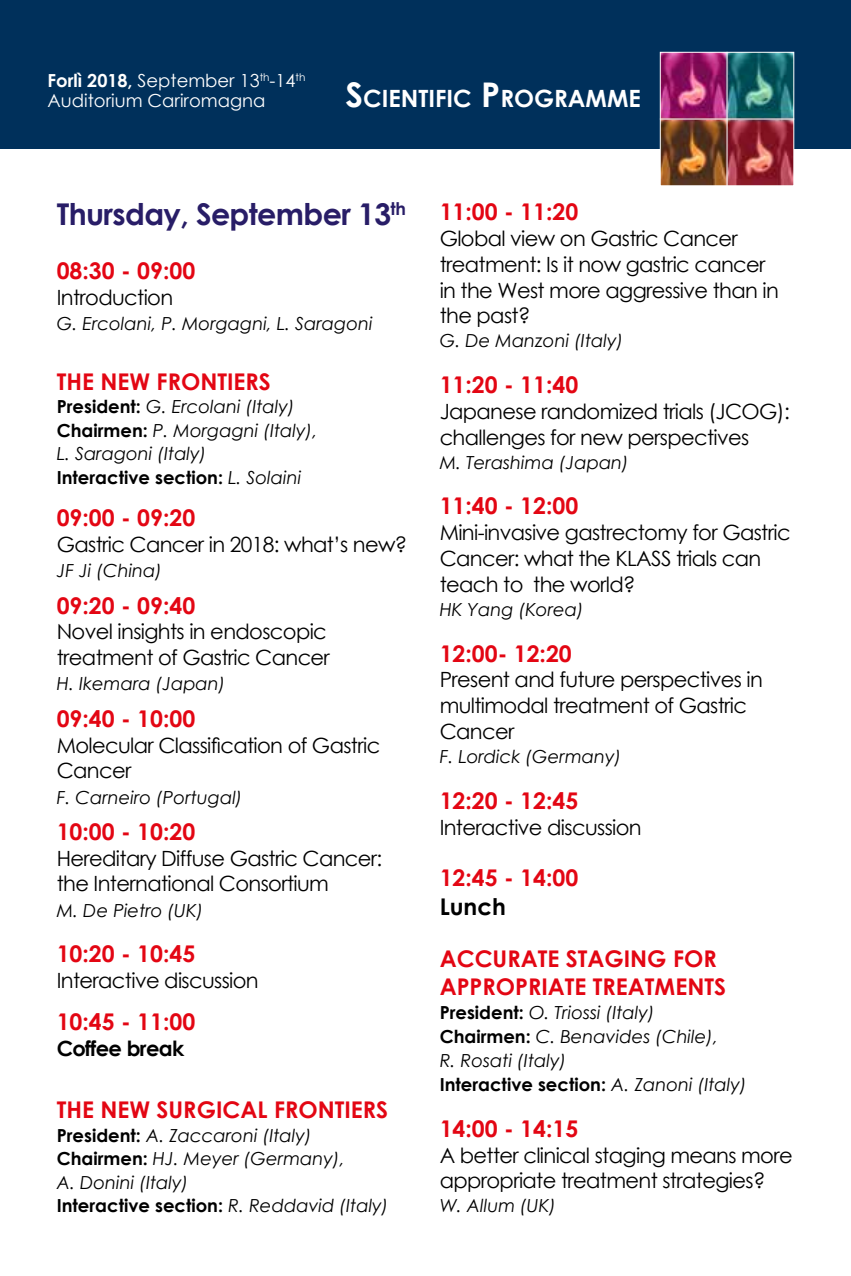
<style>
.page{position:relative;width:851px;height:1276px;background:#fff}
.page>*{position:absolute;margin:0;border:0;box-sizing:border-box;transform-origin:0 0}
.t1{font:700 30px "Century Gothic";letter-spacing:-.02em;color:#281d67}
.t2{font:700 23.8px "Century Gothic";color:#fff}
.t3{font:700 23px/28.8px "Century Gothic";color:#e30613}
.t4{font:700 23px "Century Gothic";color:#000}
.t5{font:21px/25.8px "Century Gothic";letter-spacing:-.03em;color:#000}
.t6{font:700 21px "Century Gothic";letter-spacing:-.03em;color:#000}
.t7{font:italic 18px/23.4px "Century Gothic";color:#000}
.t8{font:18px/20px "Century Gothic";color:#fff}
.s1{font-weight:700}
.s2{font-size:34px}
.s3{font-weight:700;font-style:normal}
</style>
<div class="page">
<div style="left:0;top:0;width:850px;height:148px;background:#00305b"></div>
<img style="left:661px;top:54px;width:131px;height:130px">
<div style="left:659px;top:52px;width:135px;height:134px;border:1px solid #fff"></div>
<hr style="left:659px;top:118px;width:135px;height:1px;background:#fff">
<hr style="left:726px;top:52px;width:1px;height:134px;background:#fff">
<p class="t8" style="left:48px;top:70px;width:259px"><span class="s1">Forlì 2018,</span> September 13<sup>th</sup>-14<sup>th<br></sup>Auditorium Cariromagna</p>
<p class="t2" style="left:345px;top:81px;width:297px"><span class="s2">S</span>CIENTIFIC <span class="s2">P</span>ROGRAMME</p>
<h1 class="t1" style="left:57px;top:192px;width:350px">Thursday, September 13<sup>th</sup></h1>
<p class="t3" style="left:57px;top:255px;width:140px">08:30 - 09:00</p>
<p class="t5" style="left:57px;top:284px;width:118px">Introduction</p>
<p class="t7" style="left:57px;top:311px;width:317px">G. Ercolani, P. Morgagni, L. Saragoni</p>
<p class="t3" style="left:57px;top:366px;width:215px">THE NEW FRONTIERS</p>
<p class="t7" style="left:57px;top:394px;width:262px"><span class="s3">President:</span> G. Ercolani (Italy)<br><span class="s3">Chairmen:</span> P. Morgagni (Italy),<br>L. Saragoni (Italy)<br><span class="s3">Interactive section:</span> L. Solaini</p>
<p class="t3" style="left:57px;top:502px;width:140px">09:00 - 09:20</p>
<p class="t5" style="left:57px;top:531px;width:352px">Gastric Cancer in 2018: what’s new?</p>
<p class="t7" style="left:57px;top:558px;width:107px">JF Ji (China)</p>
<p class="t3" style="left:57px;top:590px;width:140px">09:20 - 09:40</p>
<p class="t5" style="left:57px;top:619px;width:275px">Novel insights in endoscopic treatment of Gastric Cancer</p>
<p class="t7" style="left:57px;top:672px;width:170px">H. Ikemara (Japan)</p>
<p class="t3" style="left:57px;top:703px;width:140px">09:40 - 10:00</p>
<p class="t5" style="left:57px;top:732px;width:325px">Molecular Classification of Gastric<br>Cancer</p>
<p class="t7" style="left:57px;top:785px;width:187px">F. Carneiro (Portugal)</p>
<p class="t3" style="left:57px;top:816px;width:140px">10:00 - 10:20</p>
<p class="t5" style="left:57px;top:845px;width:327px">Hereditary Diffuse Gastric Cancer: the International Consortium</p>
<p class="t7" style="left:57px;top:898px;width:148px">M. De Pietro (UK)</p>
<p class="t3" style="left:57px;top:938px;width:140px">10:20 - 10:45</p>
<p class="t5" style="left:57px;top:967px;width:203px">Interactive discussion</p>
<p class="t3" style="left:57px;top:1006px;width:140px">10:45 - 11:00</p>
<p class="t6" style="left:57px;top:1032px;width:129px">Coffee break</p>
<p class="t3" style="left:57px;top:1094px;width:333px">THE NEW SURGICAL FRONTIERS</p>
<p class="t7" style="left:57px;top:1123px;width:333px"><span class="s3">President:</span> A. Zaccaroni (Italy)<br><span class="s3">Chairmen:</span> HJ. Meyer (Germany),<br>A. Donini (Italy)<br><span class="s3">Interactive section:</span> R. Reddavid (Italy)</p>
<p class="t3" style="left:439px;top:196px;width:140px">11:00 - 11:20</p>
<p class="t5" style="left:439px;top:225px;width:341px">Global view on Gastric Cancer treatment: Is it now gastric cancer in the West more aggressive than in the past?</p>
<p class="t7" style="left:439px;top:329px;width:185px">G. De Manzoni (Italy)</p>
<p class="t3" style="left:439px;top:369px;width:140px">11:20 - 11:40</p>
<p class="t5" style="left:439px;top:398px;width:351px">Japanese randomized trials (JCOG): challenges for new perspectives</p>
<p class="t7" style="left:439px;top:450px;width:191px">M. Terashima (Japan)</p>
<p class="t3" style="left:439px;top:491px;width:140px">11:40 - 12:00</p>
<p class="t5" style="left:439px;top:519px;width:352px">Mini-invasive gastrectomy for Gastric<br>Cancer: what the KLASS trials can teach to the world?</p>
<p class="t7" style="left:439px;top:597px;width:146px">HK Yang (Korea)</p>
<p class="t3" style="left:439px;top:638px;width:134px">12:00- 12:20</p>
<p class="t5" style="left:439px;top:666px;width:325px">Present and future perspectives in multimodal treatment of Gastric<br>Cancer</p>
<p class="t7" style="left:439px;top:744px;width:183px">F. Lordick (Germany)</p>
<p class="t3" style="left:439px;top:785px;width:140px">12:20 - 12:45</p>
<p class="t5" style="left:439px;top:814px;width:203px">Interactive discussion</p>
<p class="t3" style="left:439px;top:862px;width:140px">12:45 - 14:00</p>
<p class="t4" style="left:439px;top:889px;width:68px">Lunch</p>
<p class="t3" style="left:439px;top:943px;width:288px">ACCURATE STAGING FOR<br>APPROPRIATE TREATMENTS</p>
<p class="t7" style="left:439px;top:1000px;width:308px"><span class="s3">President:</span> O. Triossi (Italy)<br><span class="s3">Chairmen:</span> C. Benavides (Chile),<br>R. Rosati (Italy)<br><span class="s3">Interactive section:</span> A. Zanoni (Italy)</p>
<p class="t3" style="left:439px;top:1113px;width:140px">14:00 - 14:15</p>
<p class="t5" style="left:439px;top:1141px;width:354px">A better clinical staging means more appropriate treatment strategies?</p>
<p class="t7" style="left:439px;top:1193px;width:118px">W. Allum (UK)</p>
</div>
